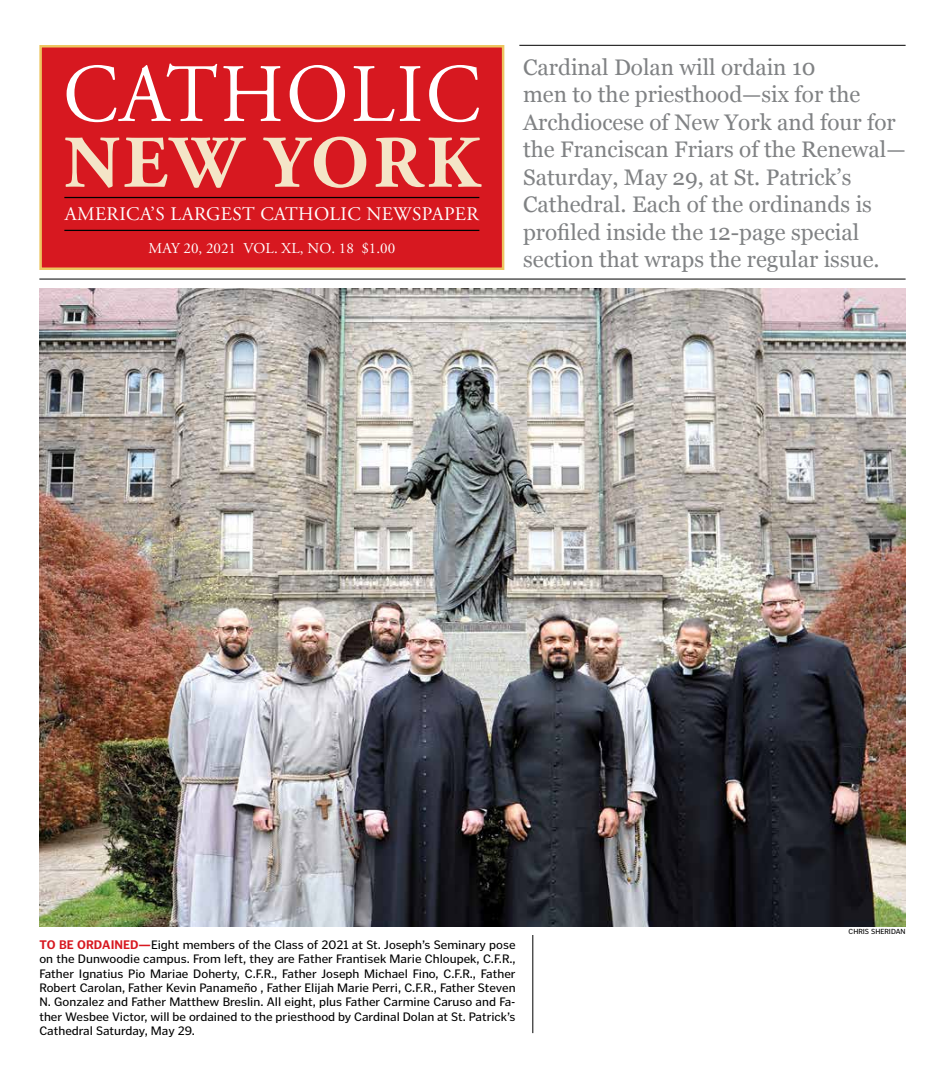
<style>
.page{position:relative;width:945px;height:1080px;background:#fff}
.page>*{position:absolute;margin:0;border:0;box-sizing:border-box;transform-origin:0 0}
.t1{font:82.75px "Adobe Garamond Pro";letter-spacing:.03em;color:#fff;scale:.95 1}
.t2{font:700 74px "Adobe Garamond Pro";letter-spacing:.055em;color:#f4e5c7}
.t3{font:22.5px/27.5px "Georgia";color:#808284}
.t4{font:19.25px "Adobe Garamond Pro";letter-spacing:.02em;color:#fff}
.t5{font:15px "Adobe Garamond Pro";color:#fff}
.t6{font:12.5px/14.4px "Poynter Gothic Text";color:#000;text-align:justify}
.t7{font:7.5px "Poynter Gothic Text";color:#000}
.s1{font-weight:700;color:#d71820}
</style>
<div class="page">
<img style="left:39px;top:289px;width:867px;height:637px">
<div style="left:39px;top:45px;width:465px;height:225px;background:#d71820;border:2px solid #edc661"></div>
<hr style="left:39px;top:279px;width:867px;height:1px;background:#000">
<hr style="left:519px;top:45px;width:387px;height:1px;background:#000">
<hr style="left:64px;top:230px;width:415px;height:1px;background:#000">
<hr style="left:64px;top:197px;width:415px;height:1px;background:#000">
<hr style="left:532px;top:935px;width:1px;height:98px;background:#000">
<h1 class="t1" style="left:63px;top:45px;width:441px">CATHOLIC</h1>
<h2 class="t2" style="left:64px;top:120px;width:417px">NEW YORK</h2>
<h3 class="t4" style="left:65px;top:203px;width:416px">AMERICA’S LARGEST CATHOLIC NEWSPAPER</h3>
<p class="t5" style="left:149px;top:240px;width:248px">MAY 20, 2021 VOL. XL, NO. 18 $1.00</p>
<p class="t3" style="left:523px;top:53px;width:384px">Cardinal Dolan will ordain 10<br>men to the priesthood—six for the Archdiocese of New York and four for the Franciscan Friars of the Renewal— Saturday, May 29, at St. Patrick’s Cathedral. Each of the ordinands is profiled inside the 12-page special section that wraps the regular issue.</p>
<p class="t7" style="left:849px;top:927px;width:15px">Chris</p>
<p class="t7" style="left:871px;top:927px;width:15px">Sheridan</p>
<p class="t6" style="left:39px;top:937px;width:478px"><span class="s1">TO BE ORDAINED—</span>Eight members of the Class of 2021 at St. Joseph’s Seminary pose on the Dunwoodie campus. From left, they are Father Frantisek Marie Chloupek, C.F.R., Father Ignatius Pio Mariae Doherty, C.F.R., Father Joseph Michael Fino, C.F.R., Father Robert Carolan, Father Kevin Panameño , Father Elijah Marie Perri, C.F.R., Father Steven N. Gonzalez and Father Matthew Breslin. All eight, plus Father Carmine Caruso and Fa&shy;ther Wesbee Victor, will be ordained to the priesthood by Cardinal Dolan at St. Patrick’s Cathedral Saturday, May 29.</p>
</div>
